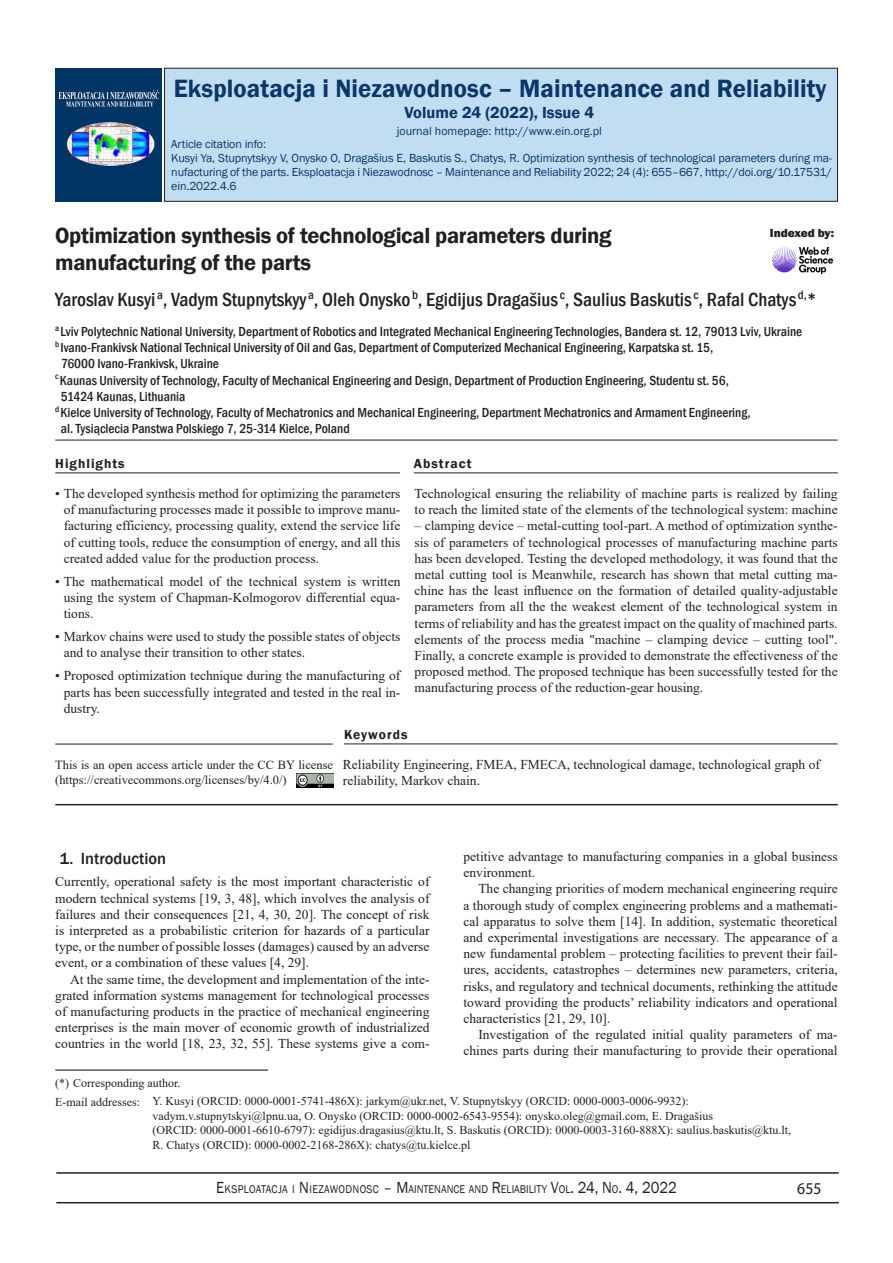
<style>
.page{position:relative;width:893px;height:1263px;background:#fff}
.page>*{position:absolute;margin:0;border:0;box-sizing:border-box;transform-origin:0 0}
.t1{font:600 25.8px "Franklin Gothic";letter-spacing:.005em;color:#0b366a;scale:.96 1}
.t2{font:600 22.5px/27px "Franklin Gothic";letter-spacing:-.015em;color:#231f20}
.t3{font:500 condensed 19.5px "Franklin Gothic";color:#231f20}
.t4{font:600 16.5px "Franklin Gothic";color:#0b366a}
.t5{font:500 16.5px "Franklin Gothic";color:#231f20}
.t6{font:16.5px "Myriad Pro";color:#231f20;scale:.96 1}
.t7{font:13.5px/16.2px "Times New Roman";color:#231f20;text-align:justify}
.t8{font:500 condensed 13.5px "Franklin Gothic";color:#231f20}
.t9{font:600 13.5px "Franklin Gothic";letter-spacing:.075em;color:#231f20}
.t10{font:12.45px/15px "Times New Roman";color:#231f20}
.t11{font:12px/14.4px "Times New Roman";color:#231f20}
.t12{font:12px/14.4px "Franklin Gothic";letter-spacing:-.01em;color:#0b366a;text-align:justify}
.t13{font:800 12px "Franklin Gothic";letter-spacing:-.005em;color:#231f20}
.t14{font:11.55px "Franklin Gothic";color:#231f20;scale:.9 1}
.s1{color:#f00}
.s2{font-size:16.5px}
</style>
<div class="page">
<hr style="left:56px;top:1172px;width:783px;height:2px;background:#231f20">
<hr style="left:56px;top:1202px;width:783px;height:1px;background:#231f20">
<div style="left:165px;top:68px;width:672px;height:133px;background:#c1ddf2"></div>
<div style="left:164px;top:68px;width:674px;height:133px;border:1px solid #231f20"></div>
<img style="left:55px;top:68px;width:106px;height:134px">
<img style="left:772px;top:247px;width:62px;height:28px">
<hr style="left:55px;top:1069px;width:213px;height:1px;background:#231f20">
<hr style="left:55px;top:472px;width:345px;height:1px;background:#231f20">
<hr style="left:414px;top:472px;width:424px;height:1px;background:#231f20">
<hr style="left:55px;top:440px;width:783px;height:1px;background:#231f20">
<hr style="left:55px;top:804px;width:783px;height:1px;background:#231f20">
<hr style="left:344px;top:743px;width:494px;height:1px;background:#231f20">
<hr style="left:55px;top:744px;width:278px;height:1px;background:#231f20">
<img style="left:296px;top:774px;width:37px;height:13px">
<h1 class="t1" style="left:174px;top:73px;width:682px">Eksploatacja i Niezawodnosc – Maintenance and Reliability</h1>
<p class="t4" style="left:405px;top:102px;width:191px">Volume 24 (2022), Issue 4</p>
<p class="t12" style="left:397px;top:124px;width:207px">journal homepage: http://www.ein.org.pl</p>
<p class="t12" style="left:171px;top:137px;width:96px">Article citation info:</p>
<p class="t12" style="left:171px;top:151px;width:662px">Kusyi Ya, Stupnytskyy V, Onysko O, Dragašius E, Baskutis S., Chatys, R. Optimization synthesis of technological parameters during ma&shy;nufacturing of the parts. Eksploatacja i Niezawodnosc – Maintenance and Reliability 2022; 24 (4): 655–667, http://doi.org/10.17531/ ein.2022.4.6</p>
<h2 class="t2" style="left:55px;top:222px;width:558px">Optimization synthesis of technological parameters during manufacturing of the parts</h2>
<h3 class="t3" style="left:55px;top:287px;width:763px">Yaroslav Kusyi <sup>a</sup>, Vadym Stupnytskyy <sup>a</sup>, Oleh Onysko <sup>b</sup>, Egidijus Dragašius <sup>c</sup>, Saulius Baskutis <sup>c</sup>, Rafal Chatys <sup>d,</sup>*</h3>
<p class="t8" style="left:55px;top:323px;width:748px"><sup>a</sup>Lviv Polytechnic National University, Department of Robotics and Integrated Mechanical Engineering Technologies, Bandera st. 12, 79013 Lviv, Ukraine</p>
<p class="t8" style="left:55px;top:339px;width:659px"><sup>b</sup>Ivano-Frankivsk National Technical University of Oil and Gas, Department of Computerized Mechanical Engineering, Karpatska st. 15,</p>
<p class="t8" style="left:61px;top:355px;width:159px">76000 Ivano-Frankivsk, Ukraine</p>
<p class="t8" style="left:55px;top:371px;width:675px"><sup>c</sup>Kaunas University of Technology, Faculty of Mechanical Engineering and Design, Department of Production Engineering, Studentu st. 56,</p>
<p class="t8" style="left:61px;top:387px;width:126px">51424 Kaunas, Lithuania</p>
<p class="t8" style="left:55px;top:404px;width:697px"><sup>d</sup>Kielce University of Technology, Faculty of Mechatronics and Mechanical Engineering, Department Mechatronics and Armament Engineering,</p>
<p class="t8" style="left:61px;top:420px;width:290px">al. Tysiąclecia Panstwa Polskiego 7, 25-314 Kielce, Poland</p>
<p class="t13" style="left:770px;top:225px;width:66px">Indexed by:</p>
<p class="t9" style="left:55px;top:455px;width:71px">Highlights</p>
<p class="t9" style="left:414px;top:455px;width:59px">Abstract</p>
<p class="t7" style="left:64px;top:485px;width:338px;text-indent:-9px">• The developed synthesis method for optimizing the parameters of manufacturing processes made it possible to improve manu&shy;facturing efficiency, processing quality, extend the service life of cutting tools, reduce the consumption of energy, and all this created added value for the production process.</p>
<p class="t7" style="left:64px;top:573px;width:338px;text-indent:-9px">• The mathematical model of the technical system is written using the system of Chapman-Kolmogorov differential equa&shy;tions.</p>
<p class="t7" style="left:64px;top:628px;width:338px;text-indent:-9px">• Markov chains were used to study the possible states of objects and to analyse their transition to other states.</p>
<p class="t7" style="left:64px;top:667px;width:338px;text-indent:-9px">• Proposed optimization technique during the manufacturing of parts has been successfully integrated and tested in the real in&shy;dustry.</p>
<p class="t7" style="left:415px;top:485px;width:425px">Technological ensuring the reliability of machine parts is realized by failing to reach the limited state of the elements of the technological system: machine</p>
<p class="t7" style="left:415px;top:517px;width:425px">– clamping device – metal-cutting tool-part. A method of optimization synthe&shy;sis of parameters of technological processes of manufacturing machine parts has been developed. Testing the developed methodology, it was found that the metal cutting tool is Meanwhile, research has shown that metal cutting ma&shy;chine has the least influence on the formation of detailed quality-adjustable parameters from all the the weakest element of the technological system in terms of reliability and has the greatest impact on the quality of machined parts. elements of the process media "machine – clamping device – cutting tool".<br>Finally, a concrete example is provided to demonstrate the effectiveness of the proposed method. The proposed technique has been successfully tested for the manufacturing process of the reduction-gear housing.</p>
<p class="t10" style="left:55px;top:757px;width:279px">This is an open access article under the CC BY license (https://creativecommons.org/licenses/by/4.0/)</p>
<p class="t9" style="left:344px;top:726px;width:65px">Keywords</p>
<p class="t7" style="left:343px;top:756px;width:478px">Reliability Engineering, FMEA, FMECA, technological damage, technological graph of reliability, Markov chain.</p>
<p class="t7" style="left:463px;top:848px;width:376px">petitive advantage to manufacturing companies in a global business environment.</p>
<p class="t7" style="left:463px;top:880px;width:376px;text-indent:15px">The changing priorities of modern mechanical engineering require a thorough study of complex engineering problems and a mathemati&shy;cal apparatus to solve them [14]. In addition, systematic theoretical and experimental investigations are necessary<span class="s1">.</span> The appearance of a new fundamental problem – protecting facilities to prevent their fail&shy;ures, accidents, catastrophes – determines new parameters, criteria, risks, and regulatory and technical documents, rethinking the attitude toward providing the products’ reliability indicators and operational characteristics [21, 29, 10].</p>
<p class="t7" style="left:463px;top:1026px;width:376px;text-align:right">Investigation of the regulated initial quality parameters of ma&shy;chines parts during their manufacturing to provide their operational</p>
<p class="t11" style="left:152px;top:1094px;width:640px">Y. Kusyi (ORCID: 0000-0001-5741-486X): jarkym@ukr.net, V. Stupnytskyy (ORCID: 0000-0003-0006-9932): vadym.v.stupnytskyi@lpnu.ua, O. Onysko (ORCID: 0000-0002-6543-9554): onysko.oleg@gmail.com, E. Dragašius<br>(ORCID: 0000-0001-6610-6797): egidijus.dragasius@ktu.lt, S. Baskutis (ORCID): 0000-0003-3160-888X): saulius.baskutis@ktu.lt, R. Chatys (ORCID): 0000-0002-2168-286X): chatys@tu.kielce.pl</p>
<p class="t5" style="left:60px;top:848px;width:108px">1. Introduction</p>
<p class="t7" style="left:55px;top:873px;width:376px">Currently, operational safety is the most important characteristic of modern technical systems [19, 3, 48], which involves the analysis of failures and their consequences [21, 4, 30, 20]. The concept of risk is interpreted as a probabilistic criterion for hazards of a particular type, or the number of possible losses (damages) caused by an adverse event, or a combination of these values [4, 29].</p>
<p class="t7" style="left:55px;top:970px;width:376px;text-indent:15px">At the same time, the development and implementation of the inte&shy;grated information systems management for technological processes of manufacturing products in the practice of mechanical engineering enterprises is the main mover of economic growth of industrialized countries in the world [18, 23, 32, 55]. These systems give a com-</p>
<p class="t11" style="left:55px;top:1074px;width:127px;line-height:18.5px">(*) Corresponding author.<br>E-mail addresses:</p>
<p class="t14" style="left:216px;top:1182px;width:513px"><span class="s2">E</span>KSPLOATACJA I <span class="s2">N</span>IEZAWODN OSC <span class="s2">– M</span>AINTENANCE AN D <span class="s2">R</span>ELIABILITY <span class="s2">V</span>OL<span class="s2">. 24, N</span>O<span class="s2">. 4, 2022</span></p>
<p class="t6" style="left:797px;top:1178px;width:27px">655</p>
</div>
